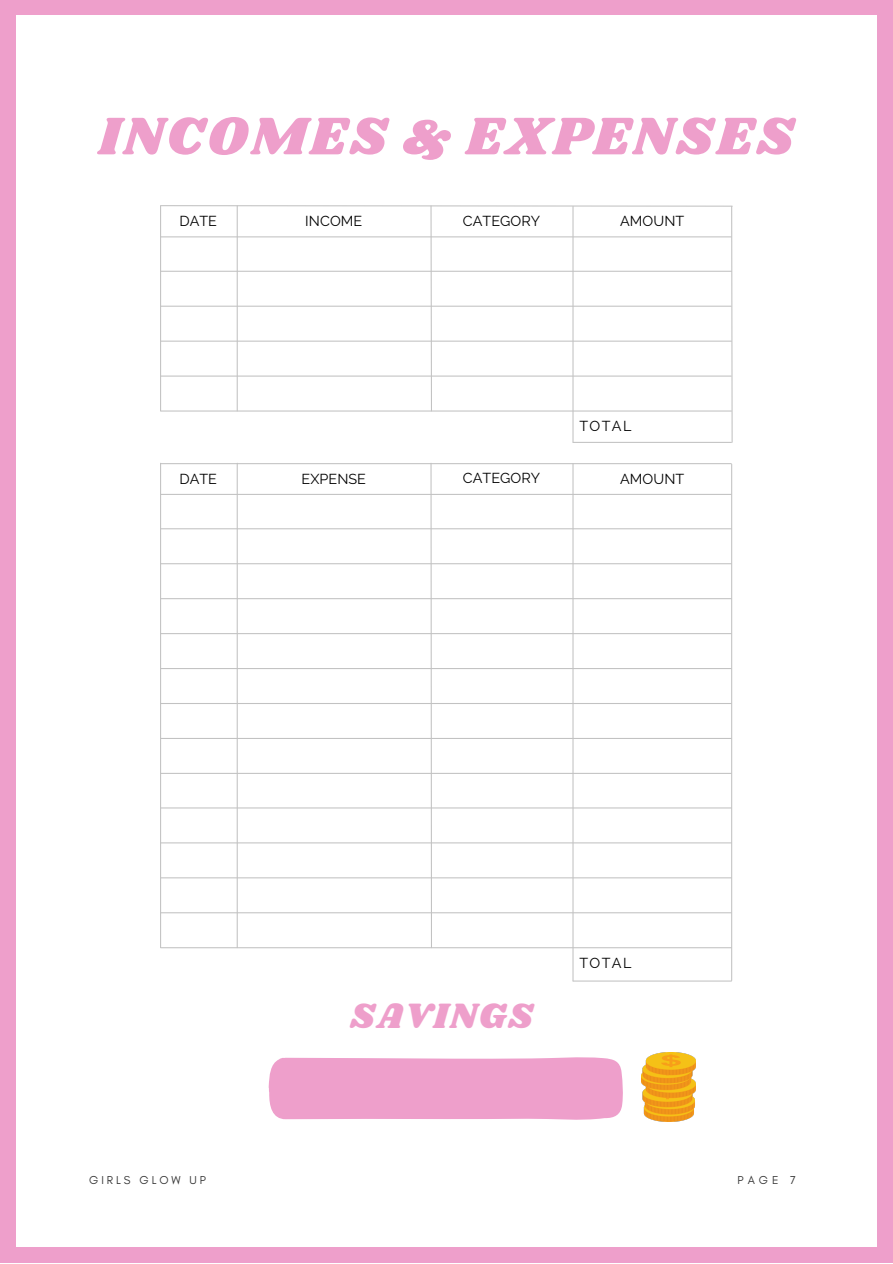
<style>
.page{position:relative;width:893px;height:1264px;background:#fff}
.page>*{position:absolute;margin:0;border:0;box-sizing:border-box;transform-origin:0 0}
.t1{font:54.9px "Shrikhand";letter-spacing:.055em;color:#ee9fcb}
.t2{font:36.6px "Shrikhand";letter-spacing:.055em;color:#ee9fcb}
.t3{font:14.4px "Raleway";letter-spacing:.005em;color:#000}
.t4{font:11.7px "Glacial Indifference";letter-spacing:.25em;color:#333}
</style>
<div class="page">
<div style="left:0;top:0;width:892px;height:1262px;background:#ee9fcb"></div>
<div style="left:16px;top:15px;width:860px;height:1231px;background:#fff"></div>
<hr style="left:237px;top:206px;width:1px;height:205px;background:#c2c2c2">
<hr style="left:160px;top:206px;width:1px;height:205px;background:#c2c2c2">
<hr style="left:430px;top:206px;width:2px;height:205px;background:#c2c2c2">
<hr style="left:572px;top:206px;width:1px;height:236px;background:#c2c2c2">
<hr style="left:731px;top:206px;width:1px;height:236px;background:#c2c2c2">
<hr style="left:161px;top:236px;width:570px;height:1px;background:#c2c2c2">
<hr style="left:161px;top:271px;width:570px;height:1px;background:#c2c2c2">
<hr style="left:161px;top:410px;width:570px;height:1px;background:#c2c2c2">
<hr style="left:161px;top:340px;width:570px;height:2px;background:#c2c2c2">
<hr style="left:161px;top:306px;width:570px;height:1px;background:#c2c2c2">
<hr style="left:161px;top:375px;width:570px;height:1px;background:#c2c2c2">
<hr style="left:573px;top:442px;width:158px;height:1px;background:#c2c2c2">
<hr style="left:237px;top:463px;width:1px;height:484px;background:#c2c2c2">
<hr style="left:160px;top:463px;width:1px;height:484px;background:#c2c2c2">
<hr style="left:161px;top:463px;width:570px;height:1px;background:#c2c2c2">
<hr style="left:430px;top:463px;width:2px;height:484px;background:#c2c2c2">
<hr style="left:572px;top:463px;width:1px;height:518px;background:#c2c2c2">
<hr style="left:731px;top:464px;width:1px;height:516px;background:#c2c2c2">
<hr style="left:161px;top:494px;width:570px;height:1px;background:#c2c2c2">
<hr style="left:161px;top:528px;width:570px;height:1px;background:#c2c2c2">
<hr style="left:161px;top:807px;width:570px;height:1px;background:#c2c2c2">
<hr style="left:161px;top:668px;width:570px;height:1px;background:#c2c2c2">
<hr style="left:161px;top:947px;width:570px;height:1px;background:#c2c2c2">
<hr style="left:161px;top:598px;width:570px;height:1px;background:#c2c2c2">
<hr style="left:161px;top:877px;width:570px;height:1px;background:#c2c2c2">
<hr style="left:161px;top:738px;width:570px;height:1px;background:#c2c2c2">
<hr style="left:161px;top:563px;width:570px;height:1px;background:#c2c2c2">
<hr style="left:161px;top:842px;width:570px;height:1px;background:#c2c2c2">
<hr style="left:161px;top:703px;width:570px;height:1px;background:#c2c2c2">
<hr style="left:161px;top:633px;width:570px;height:1px;background:#c2c2c2">
<hr style="left:161px;top:912px;width:570px;height:1px;background:#c2c2c2">
<hr style="left:161px;top:772px;width:570px;height:2px;background:#c2c2c2">
<hr style="left:573px;top:980px;width:158px;height:1px;background:#c2c2c2">
<svg style="left:160px;top:205px;width:573px;height:2px"></svg>
<div style="left:268px;top:1057px;width:355px;height:63px;background:#ee9fcb"></div>
<img style="left:642px;top:1052px;width:53px;height:69px">
<h1 class="t1" style="left:98px;top:98px;width:697px">INCOMES &amp; EXPENSES</h1>
<p class="t3" style="left:179px;top:213px;width:39px">DATE</p>
<p class="t3" style="left:305px;top:213px;width:58px">INCOME</p>
<p class="t3" style="left:463px;top:212px;width:79px">CATEGORY</p>
<p class="t3" style="left:620px;top:213px;width:66px">AMOUNT</p>
<p class="t3" style="left:579px;top:417px;width:54px">TOTAL</p>
<p class="t3" style="left:179px;top:470px;width:39px">DATE</p>
<p class="t3" style="left:301px;top:470px;width:66px">EXPENSE</p>
<p class="t3" style="left:463px;top:470px;width:79px">CATEGORY</p>
<p class="t3" style="left:620px;top:470px;width:66px">AMOUNT</p>
<h2 class="t2" style="left:350px;top:990px;width:185px">SAVINGS</h2>
<p class="t3" style="left:579px;top:954px;width:54px">TOTAL</p>
<p class="t4" style="left:89px;top:1172px;width:118px">GIRLS GLOW UP</p>
<p class="t4" style="left:737px;top:1172px;width:60px">PAGE 7</p>
</div>
